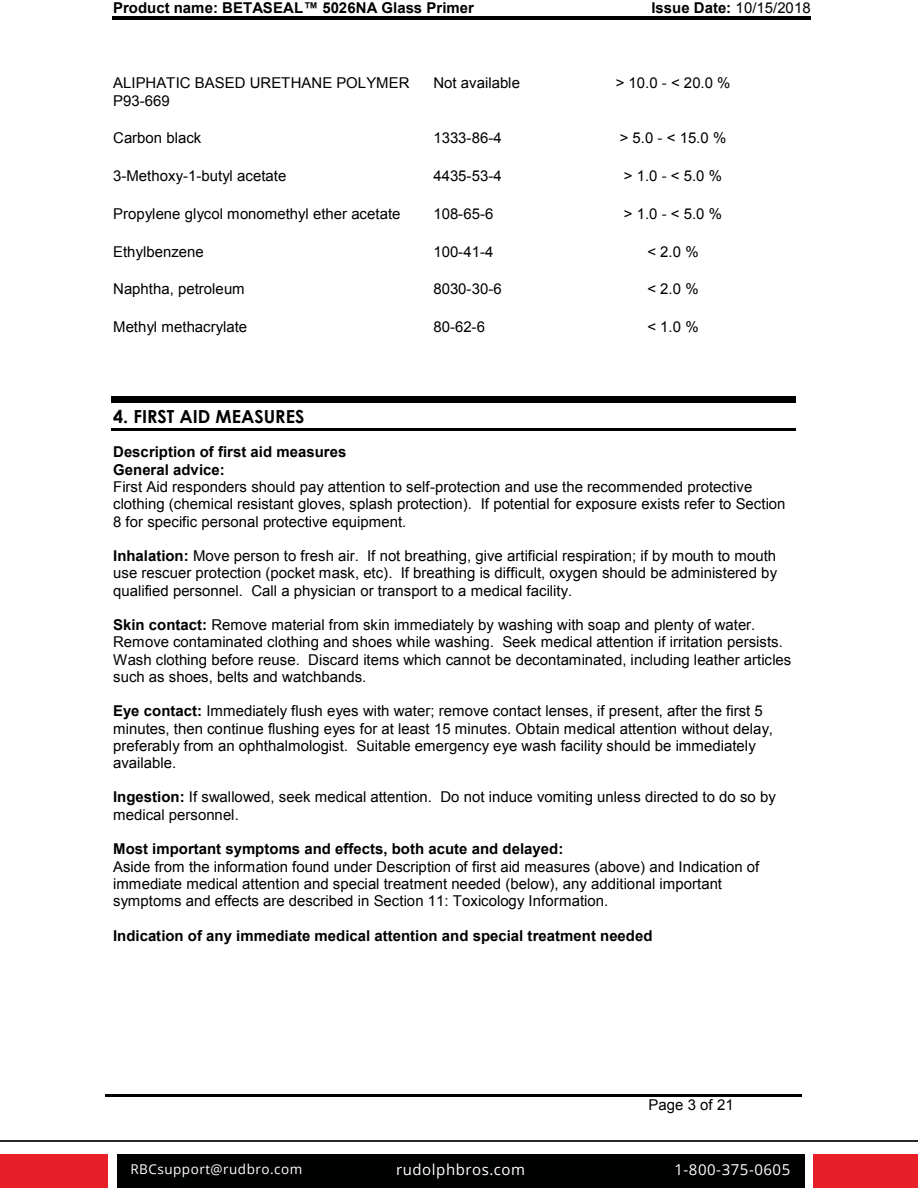
<style>
.page{position:relative;width:918px;height:1188px;background:#fff}
.page>*{position:absolute;margin:0;border:0;box-sizing:border-box;transform-origin:0 0}
.t1{font:700 18px "Century Gothic";color:#000}
.t2{font:15px/17.4px "Arial";color:#000}
.t3{font:700 15px/17.2px "Arial";color:#000}
.t4{font:15px "Open Sans";letter-spacing:.035em;color:#fff}
.t5{font:13.5px "Open Sans";letter-spacing:.035em;color:#fff}
.s1{font-weight:400}
.s2{color:#1c1c1c}
.s3{font-weight:700}
</style>
<div class="page">
<div style="left:813px;top:1155px;width:105px;height:33px;background:#e81e29"></div>
<div style="left:0;top:1155px;width:108px;height:33px;background:#e81e29"></div>
<div style="left:117px;top:1155px;width:687px;height:33px;background:#000101"></div>
<hr style="left:0;top:1140px;width:918px;height:2px;background:#292829">
<hr style="left:112px;top:16px;width:475px;height:4px;background:#000">
<hr style="left:589px;top:16px;width:222px;height:4px;background:#000">
<hr style="left:105px;top:1094px;width:536px;height:2px;background:#000">
<hr style="left:643px;top:1094px;width:159px;height:2px;background:#000">
<div style="left:111px;top:396px;width:685px;height:5px;background:#000"></div>
<hr style="left:111px;top:402px;width:685px;height:1px;background:#000">
<hr style="left:111px;top:428px;width:685px;height:2px;background:#000">
<p class="t3" style="left:113px;top:-1px;width:362px">Product name: BETASEAL™ 5026NA Glass Primer</p>
<p class="t3" style="left:651px;top:-1px;width:161px">Issue Date: <span class="s1">10/15/2018</span></p>
<p class="t2" style="left:113px;top:75px;width:298px">ALIPHATIC BASED URETHANE POLYMER<br>P93-669</p>
<p class="t2" style="left:433px;top:75px;width:88px">Not available</p>
<p class="t2" style="left:616px;top:75px;width:116px">&gt; 10.0 <span class="s2">-</span> &lt; 20.0 %</p>
<p class="t2" style="left:113px;top:130px;width:90px">Carbon black</p>
<p class="t2" style="left:433px;top:130px;width:70px">1333-86-4</p>
<p class="t2" style="left:620px;top:130px;width:108px">&gt; 5.0 <span class="s2">-</span> &lt; 15.0 %</p>
<p class="t2" style="left:113px;top:167px;width:175px">3-Methoxy-1-butyl acetate</p>
<p class="t2" style="left:433px;top:167px;width:70px">4435-53-4</p>
<p class="t2" style="left:624px;top:167px;width:100px">&gt;1.0<span class="s2">-</span>&lt;5.0%</p>
<p class="t2" style="left:113px;top:205px;width:289px">Propylene glycol monomethyl ether acetate</p>
<p class="t2" style="left:433px;top:205px;width:61px">108-65-6</p>
<p class="t2" style="left:624px;top:205px;width:100px">&gt;1.0<span class="s2">-</span>&lt;5.0%</p>
<p class="t2" style="left:113px;top:243px;width:92px">Ethylbenzene</p>
<p class="t2" style="left:433px;top:243px;width:61px">100-41-4</p>
<p class="t2" style="left:648px;top:243px;width:53px">&lt; 2.0 %</p>
<p class="t2" style="left:113px;top:281px;width:133px">Naphtha, petroleum</p>
<p class="t2" style="left:433px;top:281px;width:70px">8030-30-6</p>
<p class="t2" style="left:648px;top:281px;width:53px">&lt; 2.0 %</p>
<p class="t2" style="left:113px;top:318px;width:136px">Methyl methacrylate</p>
<p class="t2" style="left:433px;top:318px;width:53px">80-62-6</p>
<p class="t2" style="left:648px;top:318px;width:53px">&lt; 1.0 %</p>
<p class="t1" style="left:113px;top:403px;width:193px">4. FIRST AID MEASURES</p>
<p class="t3" style="left:113px;top:444px;width:235px">Description of first aid measures<br>General advice:</p>
<p class="t2" style="left:113px;top:478px;width:674px">First Aid responders should pay attention to self-protection and use the recommended protective clothing (chemical resistant gloves, splash protection). If potential for exposure exists refer to Section<br>8 for specific personal protective equipment.</p>
<p class="t2" style="left:113px;top:547px;width:666px;text-align:justify"><span class="s3">Inhalation:</span> Move person to fresh air. If not breathing, give artificial respiration; if by mouth to mouth use rescuer protection (pocket mask, etc). If breathing is difficult, oxygen should be administered by qualified personnel. Call a physician or transport to a medical facility.</p>
<p class="t2" style="left:113px;top:616px;width:680px"><span class="s3">Skin contact:</span> Remove material from skin immediately by washing with soap and plenty of water.<br>Remove contaminated clothing and shoes while washing. Seek medical attention if irritation persists.<br>Wash clothing before reuse. Discard items which cannot be decontaminated, including leather articles such as shoes, belts and watchbands.</p>
<p class="t2" style="left:113px;top:702px;width:661px"><span class="s3">Eye contact:</span> Immediately flush eyes with water; remove contact lenses, if present, after the first 5 minutes, then continue flushing eyes for at least 15 minutes. Obtain medical attention without delay, preferably from an ophthalmologist. Suitable emergency eye wash facility should be immediately available.</p>
<p class="t2" style="left:113px;top:789px;width:664px"><span class="s3">Ingestion:</span> If swallowed, seek medical attention. Do not induce vomiting unless directed to do so by medical personnel.</p>
<p class="t3" style="left:113px;top:841px;width:452px">Most important symptoms and effects, both acute and delayed:</p>
<p class="t2" style="left:113px;top:858px;width:648px">Aside from the information found under Description of first aid measures (above) and Indication of immediate medical attention and special treatment needed (below), any additional important symptoms and effects are described in Section 11: Toxicology Information.</p>
<p class="t3" style="left:113px;top:927px;width:541px">Indication of any immediate medical attention and special treatment needed</p>
<p class="t2" style="left:649px;top:1096px;width:87px">Page 3 of 21</p>
<p class="t5" style="left:130px;top:1160px;width:173px">RBCsupport@rudbro.com</p>
<p class="t4" style="left:396px;top:1160px;width:131px">rudolphbros.com</p>
<p class="t4" style="left:674px;top:1160px;width:117px">1-800-375-0605</p>
</div>
